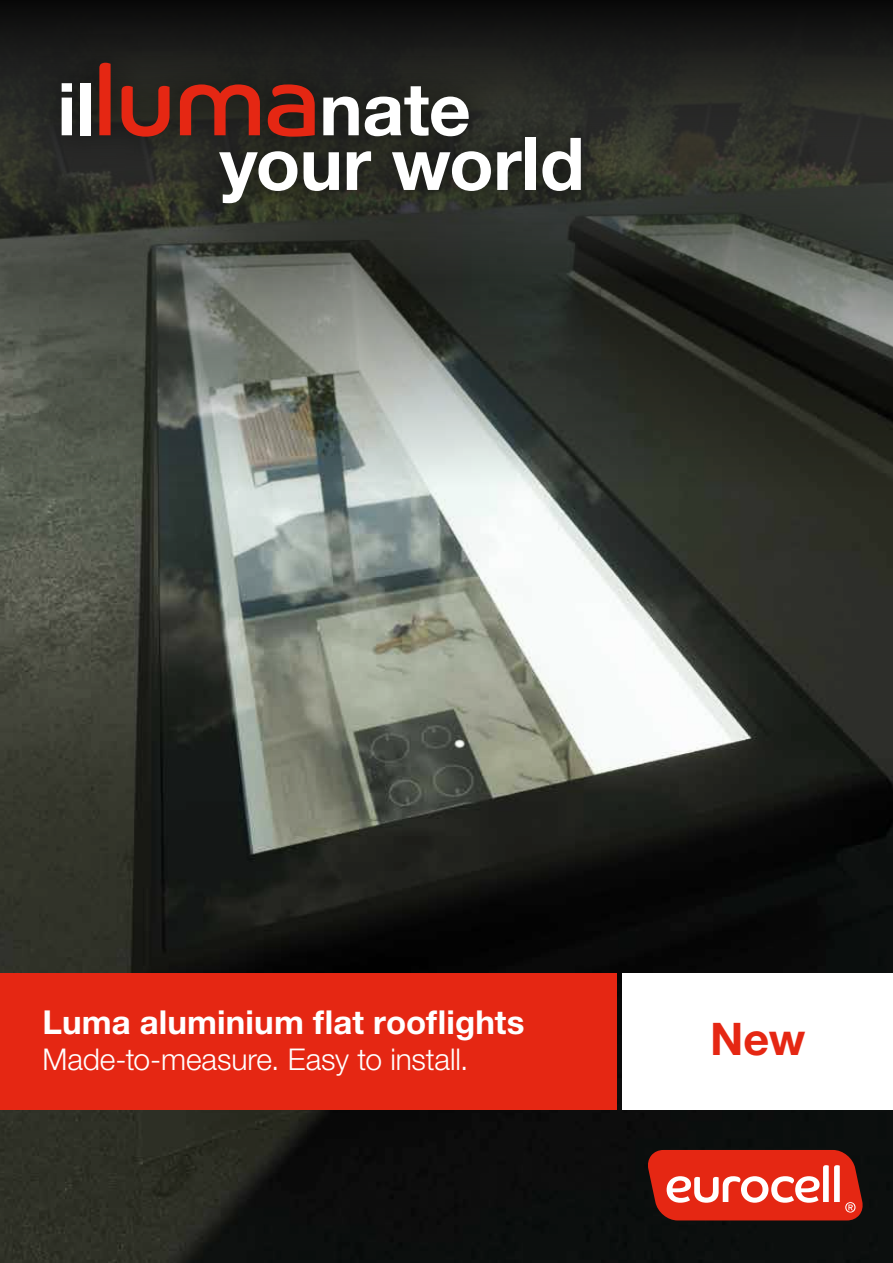
<style>
.page{position:relative;width:893px;height:1263px;background:#fff}
.page>*{position:absolute;margin:0;border:0;box-sizing:border-box;transform-origin:0 0}
.t1{font:700 72.9px/54.8px "Helvetica Neue LT Std";letter-spacing:-.005em;color:#fff}
.t2{font:700 45px "Helvetica Neue LT Std";color:#e52713}
.t3{font:700 33px "Helvetica Neue LT Std";letter-spacing:.005em;color:#fff}
.t4{font:300 30px "Helvetica Neue LT Std";letter-spacing:-.005em;color:#fff}
.s1{font-family:"Co Headline";font-weight:400;font-size:98.4px;color:#e52713}
</style>
<div class="page">
<img style="left:0;top:488px;width:893px;height:775px">
<svg style="left:0;top:0;width:893px;height:488px;background:#434640"></svg>
<svg style="left:647px;top:1150px;width:216px;height:70px;background:#db4737"></svg>
<div style="left:0;top:973px;width:617px;height:137px;background:#e52713"></div>
<div style="left:623px;top:973px;width:270px;height:137px;background:#fff"></div>
<div style="left:27px;top:31px;width:588px;height:205px;background:#000;opacity:.75"></div>
<h1 class="t1" style="left:220px;top:80px;width:367px;text-indent:-162px">il<span class="s1">luma</span>nate your world</h1>
<p class="t3" style="left:43px;top:1002px;width:484px">Luma aluminium flat rooflights</p>
<p class="t4" style="left:43px;top:1041px;width:427px">Made-to-measure. Easy to install.</p>
<h2 class="t2" style="left:710px;top:1011px;width:97px">New</h2>
</div>
